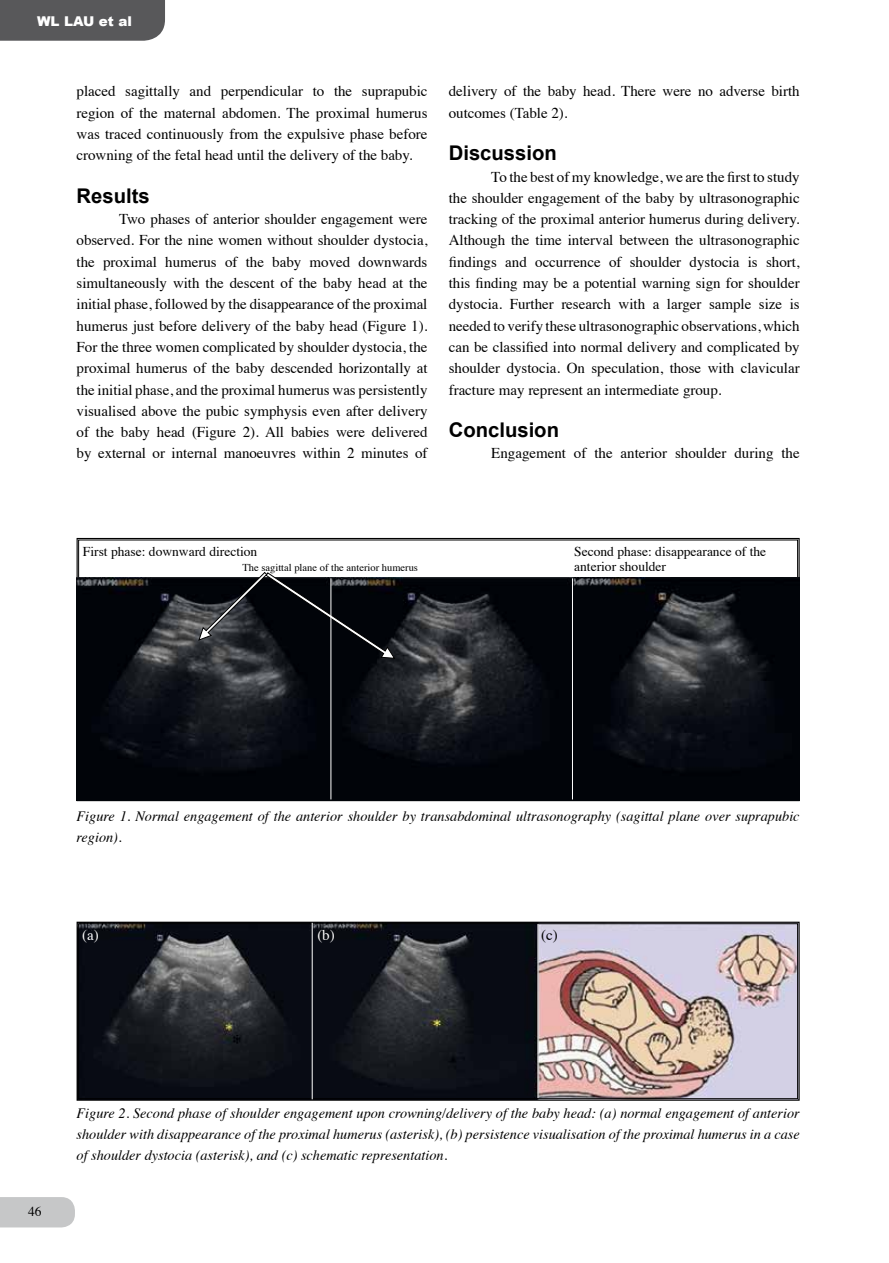
<style>
.page{position:relative;width:889px;height:1263px;background:#fff}
.page>*{position:absolute;margin:0;border:0;box-sizing:border-box;transform-origin:0 0}
.t1{font:700 20.25px "Arial";color:#000}
.t2{font:15px/21.3px "Times";color:#000;text-align:justify}
.t3{font:15px "Times";color:#fff}
.t4{font:italic 14.25px/21px "Times";color:#000;text-align:justify}
.t5{font:13.5px/15px "Times";color:#000}
.t6{font:900 13.5px "Arial";color:#fff}
.t7{font:10.5px "Times";color:#000}
</style>
<div class="page">
<div style="left:0;top:0;width:165px;height:41px;background:#58585a"></div>
<div style="left:0;top:1197px;width:75px;height:30px;background:#c6c7c8"></div>
<img style="left:76px;top:921px;width:724px;height:180px">
<div style="left:78px;top:923px;width:719px;height:176px;border:1px solid #000"></div>
<svg style="left:76px;top:537px;width:724px;height:265px"></svg>
<hr style="left:312px;top:923px;width:1px;height:176px;background:#fff">
<hr style="left:537px;top:924px;width:1px;height:174px;background:#fff">
<img style="left:77px;top:578px;width:722px;height:223px">
<svg style="left:198px;top:572px;width:197px;height:87px;background:#24262b"></svg>
<hr style="left:330px;top:578px;width:1px;height:221px;background:#fff">
<hr style="left:572px;top:578px;width:1px;height:221px;background:#fff">
<p class="t6" style="left:37px;top:12px;width:96px">WL LAU et al</p>
<p class="t2" style="left:77px;top:79px;width:352px">placed sagittally and perpendicular to the suprapubic region of the maternal abdomen. The proximal humerus was traced continuously from the expulsive phase before crowning of the fetal head until the delivery of the baby.</p>
<h1 class="t1" style="left:77px;top:182px;width:75px">Results</h1>
<p class="t2" style="left:77px;top:207px;width:352px;text-indent:43px">Two phases of anterior shoulder engagement were observed. For the nine women without shoulder dystocia, the proximal humerus of the baby moved downwards simultaneously with the descent of the baby head at the initial phase, followed by the disappearance of the proximal humerus just before delivery of the baby head (Figure 1).<br>For the three women complicated by shoulder dystocia, the proximal humerus of the baby descended horizontally at the initial phase, and the proximal humerus was persistently visualised above the pubic symphysis even after delivery of the baby head (Figure 2). All babies were delivered by external or internal manoeuvres within 2 minutes of</p>
<p class="t2" style="left:449px;top:79px;width:352px">delivery of the baby head. There were no adverse birth outcomes (Table 2).</p>
<h1 class="t1" style="left:449px;top:140px;width:110px">Discussion</h1>
<p class="t2" style="left:449px;top:165px;width:352px;text-indent:43px">To the best of my knowledge, we are the first to study the shoulder engagement of the baby by ultrasonographic tracking of the proximal anterior humerus during delivery.<br>Although the time interval between the ultrasonographic findings and occurrence of shoulder dystocia is short, this finding may be a potential warning sign for shoulder dystocia. Further research with a larger sample size is needed to verify these ultrasonographic observations, which can be classified into normal delivery and complicated by shoulder dystocia. On speculation, those with clavicular fracture may represent an intermediate group.</p>
<h1 class="t1" style="left:449px;top:417px;width:112px">Conclusion</h1>
<p class="t2" style="left:491px;top:441px;width:310px">Engagement of the anterior shoulder during the</p>
<p class="t5" style="left:83px;top:543px;width:176px">First phase: downward direction</p>
<p class="t5" style="left:574px;top:543px;width:193px">Second phase: disappearance of the anterior shoulder</p>
<p class="t7" style="left:242px;top:557px;width:177px">The sagittal plane of the anterior humerus</p>
<p class="t4" style="left:77px;top:805px;width:724px">Figure 1. Normal engagement of the anterior shoulder by transabdominal ultrasonography (sagittal plane over suprapubic region).</p>
<p class="t3" style="left:82px;top:921px;width:18px">(a)</p>
<p class="t3" style="left:317px;top:921px;width:19px">(b)</p>
<p class="t2" style="left:541px;top:923px;width:18px">(c)</p>
<p class="t5" style="left:28px;top:1203px;width:15px">46</p>
<p class="t4" style="left:77px;top:1102px;width:724px">Figure 2. Second phase of shoulder engagement upon crowning/delivery of the baby head: (a) normal engagement of anterior shoulder with disappearance of the proximal humerus (asterisk), (b) persistence visualisation of the proximal humerus in a case of shoulder dystocia (asterisk), and (c) schematic representation.</p>
</div>
